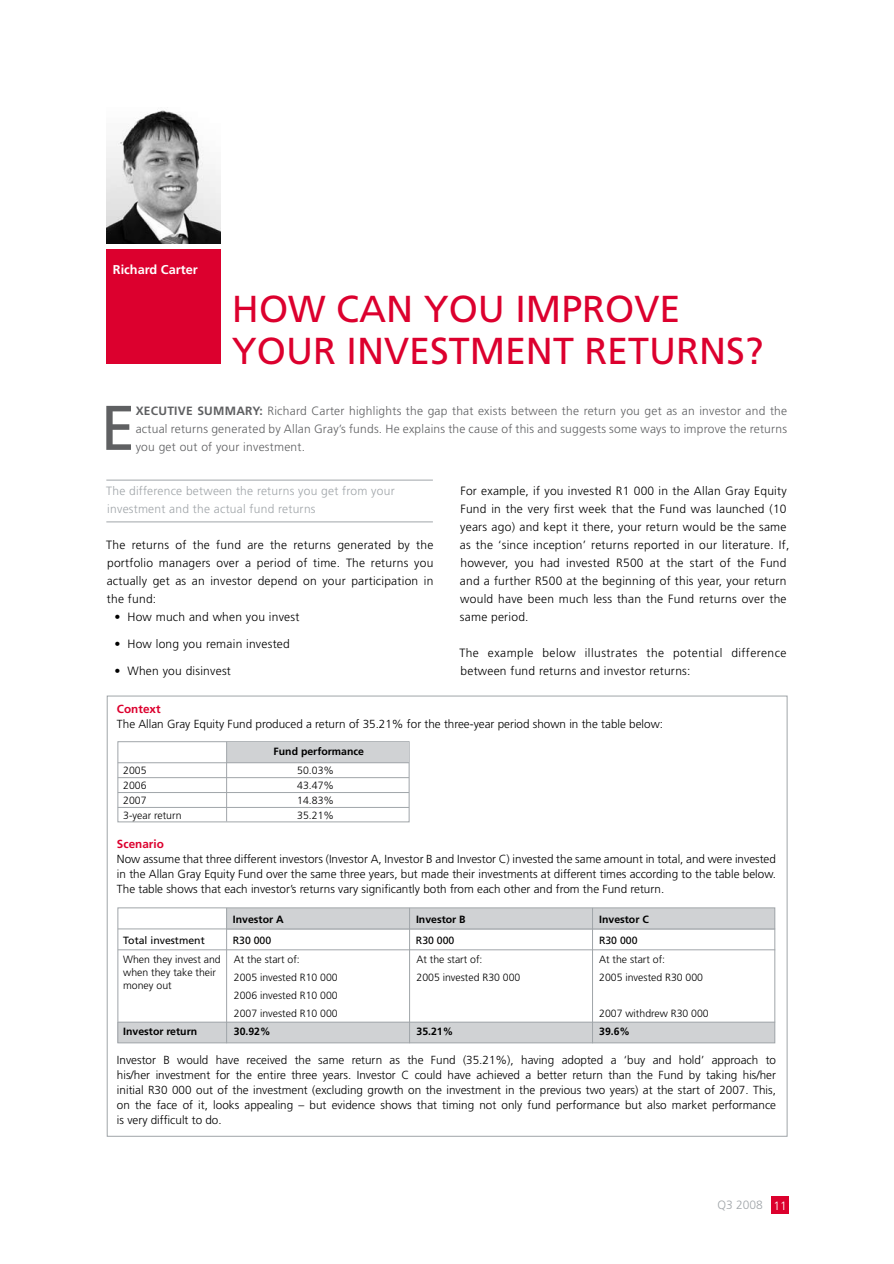
<style>
.page{position:relative;width:894px;height:1264px;background:#fff}
.page>*{position:absolute;margin:0;border:0;box-sizing:border-box;transform-origin:0 0}
.t1{font:63px "Frutiger";color:#5f6062}
.t2{font:37.5px "Frutiger";color:#dc002e}
.t3{font:700 12.75px "Frutiger";color:#fff}
.t4{font:300 12px/18px "Frutiger";letter-spacing:.02em;color:#000;text-align:justify}
.t5{font:300 12px/18px "Frutiger";letter-spacing:.02em;color:#5f6062}
.t6{font:300 12px/18px "Frutiger";letter-spacing:.02em;color:#a0a5a9}
.t7{font:300 12px/18px "Frutiger";letter-spacing:.04em;color:#000}
.t8{font:300 11.7px/15px "Frutiger";color:#000;text-align:justify}
.t9{font:700 11.7px "Frutiger";color:#dc002e}
.t10{font:300 10.5px/18px "Frutiger";color:#000}
.t11{font:700 10.5px "Frutiger";color:#000}
.t12{font:10.5px "Frutiger";color:#000}
.s1{font-weight:700}
.s2{color:#fff}
</style>
<div class="page">
<div style="left:771px;top:1196px;width:17px;height:17px;background:#dc002e"></div>
<div style="left:117px;top:741px;width:292px;height:81px;border:1px solid #a0a5a9"></div>
<div style="left:106px;top:249px;width:115px;height:114px;background:#dc002e"></div>
<img style="left:107px;top:110px;width:114px;height:134px">
<div style="left:227px;top:742px;width:182px;height:20px;background:#d0d2d4"></div>
<hr style="left:226px;top:741px;width:1px;height:80px;background:#a0a5a9">
<hr style="left:118px;top:762px;width:291px;height:1px;background:#a0a5a9">
<hr style="left:118px;top:777px;width:291px;height:1px;background:#a0a5a9">
<hr style="left:118px;top:792px;width:291px;height:1px;background:#a0a5a9">
<hr style="left:118px;top:807px;width:291px;height:1px;background:#a0a5a9">
<hr style="left:106px;top:521px;width:327px;height:1px;background:#a0a5a9">
<hr style="left:106px;top:479px;width:327px;height:1px;background:#a0a5a9">
<div style="left:227px;top:907px;width:547px;height:22px;background:#d0d2d4"></div>
<div style="left:118px;top:1022px;width:656px;height:20px;background:#d0d2d4"></div>
<hr style="left:226px;top:907px;width:1px;height:136px;background:#a0a5a9">
<hr style="left:409px;top:907px;width:1px;height:136px;background:#a0a5a9">
<hr style="left:592px;top:907px;width:1px;height:136px;background:#a0a5a9">
<hr style="left:118px;top:928px;width:657px;height:1px;background:#a0a5a9">
<hr style="left:118px;top:949px;width:657px;height:1px;background:#a0a5a9">
<hr style="left:118px;top:1021px;width:657px;height:1px;background:#a0a5a9">
<div style="left:117px;top:907px;width:658px;height:136px;border:1px solid #a0a5a9"></div>
<p class="t3" style="left:113px;top:262px;width:86px">Richard Carter</p>
<h2 class="t2" style="left:232px;top:286px;width:130px">HOW CAN</h2>
<h2 class="t2" style="left:423px;top:286px;width:116px">YOU IMPRO</h2>
<h2 class="t2" style="left:634px;top:286px;width:41px">VE</h2>
<h2 class="t2" style="left:232px;top:328px;width:52px">YOUR</h2>
<h2 class="t2" style="left:346px;top:328px;width:87px">INVESTMENT</h2>
<h2 class="t2" style="left:584px;top:328px;width:24px">RETURNS</h2>
<h2 class="t2" style="left:744px;top:328px;width:20px">?</h2>
<p class="t5" style="left:136px;top:401px;width:653px"><span class="s1">XECUTIVE SUMMARY:</span> Richard Carter highlights the gap that exists between the return you get as an investor and the actual returns generated by Allan Gray’s funds. He explains the cause of this and suggests some ways to improve the returns</p>
<h1 class="t1" style="left:100px;top:391px;width:37px">E</h1>
<p class="t5" style="left:136px;top:437px;width:171px">you get out of your investment.</p>
<p class="t6" style="left:106px;top:482px;width:290px">The difference between the returns you get from your investment and the actual fund returns</p>
<p class="t4" style="left:106px;top:536px;width:329px">The returns of the fund are the returns generated by the portfolio managers over a period of time. The returns you actually get as an investor depend on your participation in the fund:</p>
<p class="t4" style="left:114px;top:608px;width:186px">• How much and when you invest</p>
<p class="t4" style="left:114px;top:635px;width:177px">• How long you remain invested</p>
<p class="t4" style="left:114px;top:662px;width:118px">• When you disinvest</p>
<p class="t4" style="left:460px;top:482px;width:331px;text-align:left">For example, if you invested R1 000 in the Allan Gray Equity Fund in the very first week that the Fund was launched (10 years ago) and kept it there, your return would be the same as the ‘since inception’ returns reported in our literature. If, however, you had invested R500 at the start of the Fund and a further R500 at the beginning of this year, your return would have been much less than the Fund returns over the same period.</p>
<p class="t7" style="left:459px;top:644px;width:329px">The example below illustrates the potential difference between fund returns and investor returns:</p>
<p class="t9" style="left:117px;top:702px;width:45px">Context</p>
<p class="t8" style="left:117px;top:716px;width:547px">The Allan Gray Equity Fund produced a return of 35.21% for the three-year period shown in the table below:</p>
<p class="t11" style="left:273px;top:745px;width:92px">Fund performance</p>
<p class="t10" style="left:123px;top:761px;width:25px">2005</p>
<p class="t10" style="left:297px;top:761px;width:38px">50.03%</p>
<p class="t10" style="left:123px;top:776px;width:25px">2006</p>
<p class="t10" style="left:297px;top:776px;width:38px">43.47%</p>
<p class="t10" style="left:123px;top:791px;width:25px">2007</p>
<p class="t10" style="left:297px;top:791px;width:38px">14.83%</p>
<p class="t10" style="left:123px;top:806px;width:60px">3-year return</p>
<p class="t10" style="left:297px;top:806px;width:38px">35.21%</p>
<p class="t9" style="left:117px;top:837px;width:48px">Scenario</p>
<p class="t8" style="left:117px;top:851px;width:660px">Now assume that three different investors (Investor A, Investor B and Investor C) invested the same amount in total, and were invested in the Allan Gray Equity Fund over the same three years, but made their investments at different times according to the table below.<br>The table shows that each investor’s returns vary significantly both from each other and from the Fund return.</p>
<p class="t11" style="left:233px;top:912px;width:52px">Investor A</p>
<p class="t11" style="left:416px;top:912px;width:51px">Investor B</p>
<p class="t11" style="left:599px;top:912px;width:51px">Investor C</p>
<p class="t12" style="left:123px;top:934px;width:83px">TOTAL INVESTMENT</p>
<p class="t12" style="left:233px;top:934px;width:40px">R30 000</p>
<p class="t12" style="left:416px;top:934px;width:40px">R30 000</p>
<p class="t12" style="left:599px;top:934px;width:40px">R30 000</p>
<p class="t10" style="left:123px;top:953px;width:99px;line-height:12.6px">When they invest and when they take their money out</p>
<p class="t11" style="left:123px;top:1025px;width:76px">Investor return</p>
<p class="t10" style="left:416px;top:950px;width:105px">At the start of:<br>2005 invested R30 000</p>
<p class="t10" style="left:599px;top:950px;width:105px">At the start of:<br>2005 invested R30 000</p>
<p class="t10" style="left:599px;top:1004px;width:111px">2007 withdrew R30 000</p>
<p class="t11" style="left:599px;top:1025px;width:32px">39.6%</p>
<p class="t10" style="left:234px;top:950px;width:105px">At the start of:<br>2005 invested R10 000<br>2006 invested R10 000<br>2007 invested R10 000</p>
<p class="t11" style="left:234px;top:1025px;width:38px">30.92%</p>
<p class="t11" style="left:416px;top:1025px;width:38px">35.21%</p>
<p class="t8" style="left:117px;top:1052px;width:660px">Investor B would have received the same return as the Fund (35.21%), having adopted a ‘buy and hold’ approach to his/her investment for the entire three years. Investor C could have achieved a better return than the Fund by taking his/her initial R30 000 out of the investment (excluding growth on the investment in the previous two years) at the start of 2007. This, on the face of it, looks appealing – but evidence shows that timing not only fund performance but also market performance is very difficult to do.</p>
<p class="t6" style="left:717px;top:1196px;width:71px">Q3 2008 <span class="s2">11</span></p>
</div>
